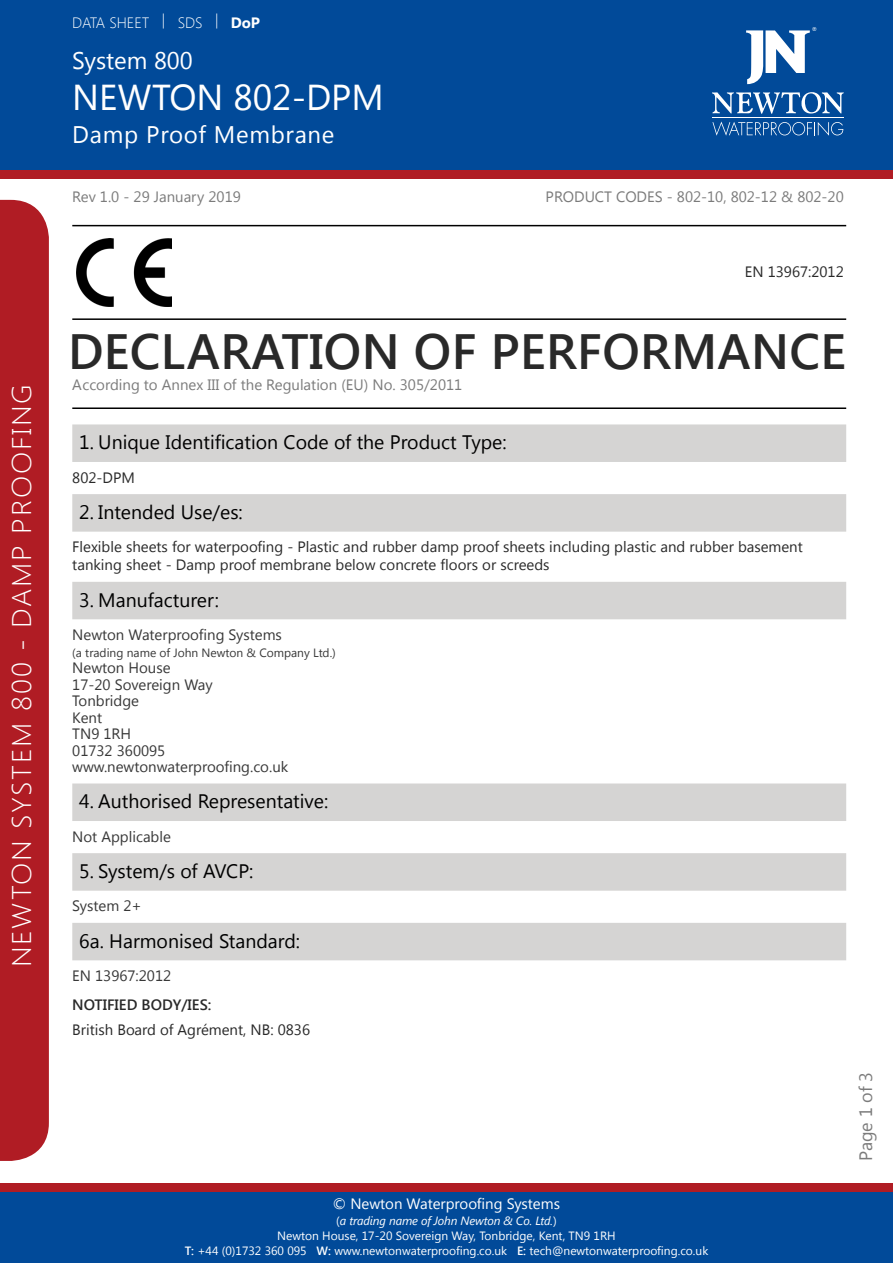
<style>
.page{position:relative;width:893px;height:1263px;background:#fff}
.page>*{position:absolute;margin:0;border:0;box-sizing:border-box;transform-origin:0 0}
.t1{font:600 49.5px "Segoe UI";letter-spacing:.005em;color:#292929}
.t2{font:36px "Segoe UI";color:#fff}
.t3{font:300 27px "Segoe UI";letter-spacing:.06em;color:#fff;scale:1.08 1}
.t4{font:24px "Segoe UI";letter-spacing:.03em;color:#fff}
.t5{font:24px "Segoe UI";color:#fff}
.t6{font:19.5px "Segoe UI";color:#000}
.t7{font:18px "Segoe UI";letter-spacing:-.01em;color:#7b7b7b}
.t8{font:15px/18px "Segoe UI";color:#292929}
.t9{font:15px/16.5px "Segoe UI";color:#383838}
.t10{font:15px "Segoe UI";color:#7b7b7b}
.t11{font:15px "Segoe UI";color:#fff}
.t12{font:300 15px "Segoe UI";color:#fff}
.t13{font:600 15px "Segoe UI";color:#292929}
.t14{font:12px/15.6px "Segoe UI";color:#fff;text-align:center}
.t15{font:12px "Segoe UI";color:#383838}
.t16{font:500 5.25px "Futura LT Pro";color:#fff;scale:.95 1}
.s1{font-weight:700}
.s2{font-style:italic}
.s3{font-weight:600}
</style>
<div class="page">
<div style="left:0;top:0;width:893px;height:173px;background:#014a99"></div>
<div style="left:0;top:170px;width:893px;height:9px;background:#b01c24"></div>
<div style="left:0;top:200px;width:49px;height:961px;background:#b01c24"></div>
<div style="left:0;top:1191px;width:893px;height:72px;background:#014a99"></div>
<div style="left:0;top:1183px;width:893px;height:8px;background:#b01c24"></div>
<img style="left:76px;top:238px;width:95px;height:68px">
<hr style="left:72px;top:225px;width:774px;height:1px;background:#000">
<hr style="left:72px;top:318px;width:774px;height:2px;background:#000">
<hr style="left:72px;top:407px;width:774px;height:2px;background:#000">
<svg style="left:712px;top:92px;width:132px;height:22px"></svg>
<svg style="left:712px;top:122px;width:131px;height:14px"></svg>
<hr style="left:712px;top:117px;width:132px;height:1px;background:#fff">
<svg style="left:746px;top:30px;width:64px;height:54px"></svg>
<div style="left:72px;top:424px;width:774px;height:38px;background:#d5d4d3"></div>
<div style="left:72px;top:494px;width:774px;height:38px;background:#d5d4d3"></div>
<div style="left:72px;top:582px;width:774px;height:37px;background:#d5d4d3"></div>
<div style="left:72px;top:783px;width:774px;height:38px;background:#d5d4d3"></div>
<div style="left:72px;top:853px;width:774px;height:38px;background:#d5d4d3"></div>
<div style="left:72px;top:923px;width:774px;height:37px;background:#d5d4d3"></div>
<h3 class="t3" style="left:3px;top:967px;width:541px;rotate:-90deg">NEWTON SYSTEM 800 - DAMP PROOFING</h3>
<p class="t12" style="left:72px;top:12px;width:189px">DATA SHEET | SDS | <span class="s1">DoP</span></p>
<h3 class="t5" style="left:72px;top:43px;width:122px">System 800</h3>
<h2 class="t2" style="left:72px;top:72px;width:313px">NEWTON 802-DPM</h2>
<h3 class="t4" style="left:72px;top:117px;width:264px">Damp Proof Membrane</h3>
<p class="t16" style="left:812px;top:25px;width:6px">®</p>
<p class="t10" style="left:72px;top:187px;width:170px">Rev 1.0 - 29 January 2019</p>
<p class="t10" style="left:546px;top:187px;width:300px">PRODUCT CODES - 802-10, 802-12 &amp; 802-20</p>
<p class="t8" style="left:745px;top:262px;width:100px">EN 13967:2012</p>
<h1 class="t1" style="left:68px;top:317px;width:780px">DECLARATION OF PERFORMANCE</h1>
<p class="t10" style="left:72px;top:374px;width:391px">According to Annex III of the Regulation (EU) No. 305/2011</p>
<h3 class="t6" style="left:79px;top:429px;width:429px">1. Unique Identification Code of the Product Type:</h3>
<p class="t8" style="left:72px;top:468px;width:64px">802-DPM</p>
<h3 class="t6" style="left:79px;top:498px;width:165px">2. Intended Use/es:</h3>
<p class="t8" style="left:72px;top:537px;width:732px">Flexible sheets for waterpoofing - Plastic and rubber damp proof sheets including plastic and rubber basement tanking sheet - Damp proof membrane below concrete floors or screeds</p>
<h3 class="t6" style="left:79px;top:586px;width:141px">3. Manufacturer:</h3>
<p class="t9" style="left:72px;top:626px;width:211px">Newton Waterproofing Systems</p>
<p class="t15" style="left:72px;top:644px;width:265px">(a trading name of John Newton &amp; Company Ltd.)</p>
<p class="t9" style="left:72px;top:659px;width:217px">Newton House<br>17-20 Sovereign Way<br>Tonbridge<br>Kent<br>TN9 1RH<br>01732 360095 www.newtonwaterproofing.co.uk</p>
<h3 class="t6" style="left:79px;top:788px;width:250px">4. Authorised Representative:</h3>
<p class="t9" style="left:72px;top:827px;width:100px">Not Applicable</p>
<h3 class="t6" style="left:79px;top:857px;width:176px">5. System/s of AVCP:</h3>
<p class="t9" style="left:72px;top:897px;width:71px">System 2+</p>
<h3 class="t6" style="left:79px;top:927px;width:222px">6a. Harmonised Standard:</h3>
<p class="t9" style="left:72px;top:967px;width:100px">EN 13967:2012</p>
<p class="t13" style="left:72px;top:994px;width:141px">NOTIFIED BODY/IES:</p>
<p class="t8" style="left:72px;top:1020px;width:239px">British Board of Agrément, NB: 0836</p>
<p class="t11" style="left:333px;top:1193px;width:229px">© Newton Waterproofing Systems</p>
<p class="t14" style="left:277px;top:1212px;width:340px">(<span class="s2">a trading name of John Newton &amp; Co. Ltd.</span>)<br>Newton House, 17-20 Sovereign Way, Tonbridge, Kent, TN9 1RH</p>
<p class="t14" style="left:185px;top:1242px;width:525px"><span class="s3">T:</span> +44 (0)1732 360 095 <span class="s3">W:</span> www.newtonwaterproofing.co.uk <span class="s3">E:</span> tech@newtonwaterproofing.co.uk</p>
<p class="t7" style="left:853px;top:1161px;width:90px;rotate:-90deg">Page 1 of 3</p>
</div>
